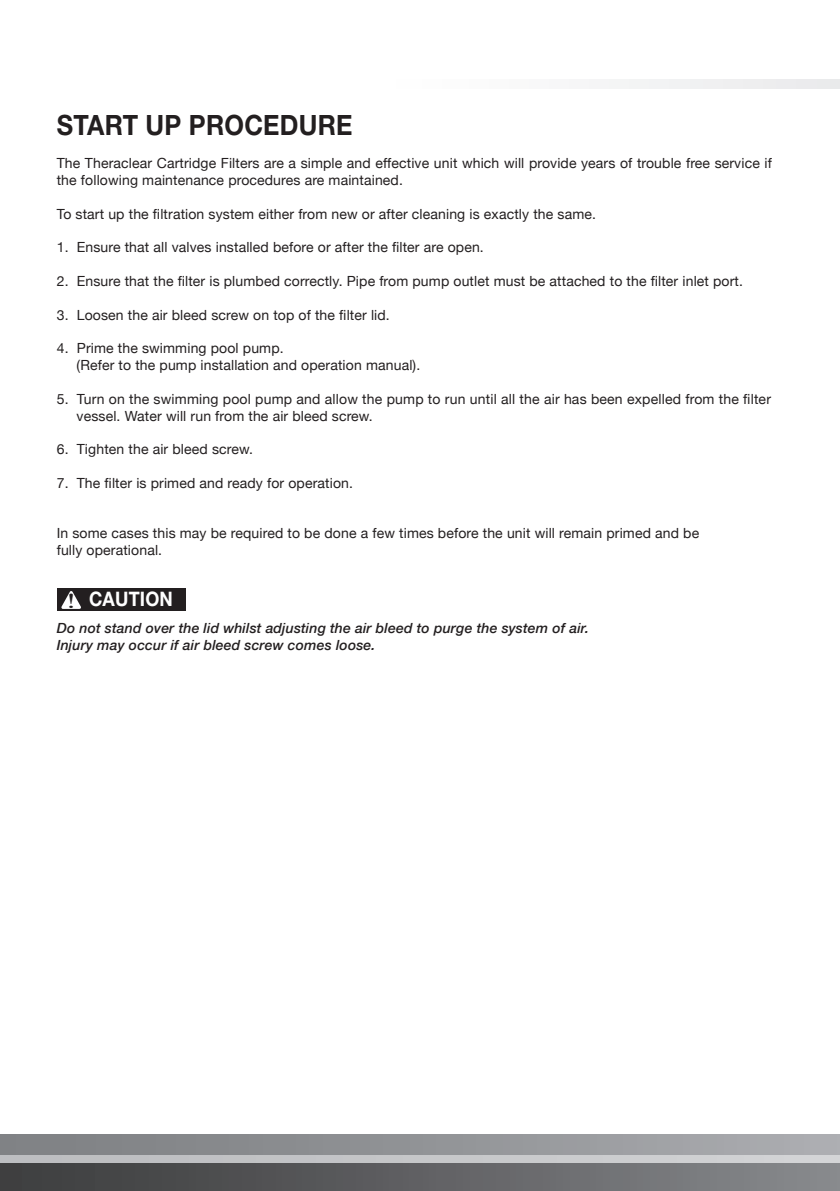
<style>
.page{position:relative;width:840px;height:1191px;background:#fff}
.page>*{position:absolute;margin:0;border:0;box-sizing:border-box;transform-origin:0 0}
.Paragraph_Style_1{font:700 28px "Helvetica Neue LT Std";letter-spacing:.01em;color:#231f20;scale:.9 1}
.Paragraph_Style_1-2{font:700 20px "Helvetica Neue LT Std";letter-spacing:.01em;color:#fff;scale:.9 1}
.Paragraph_Style_1-3{font:14px/16.8px "Helvetica Neue";letter-spacing:.01em;color:#231f20}
.Paragraph_Style_1-4{font:italic 500 14px "Helvetica Neue";letter-spacing:.01em;color:#231f20}
</style>
<div class="page">
<div style="left:0;top:1162px;width:839px;height:29px;background:linear-gradient(to right,#3a3b3c,#87888c)"></div>
<svg style="left:0;top:1154px;width:839px;height:8px;background:#c0c1c3"></svg>
<div style="left:0;top:1134px;width:839px;height:20px;background:linear-gradient(to right,#7c7e81,#abacb0)"></div>
<div style="left:609px;top:79px;width:230px;height:10px;background:#efeff0"></div>
<div style="left:57px;top:588px;width:128px;height:23px;background:#231f20"></div>
<svg style="left:61px;top:591px;width:20px;height:18px"></svg>
<p class="Paragraph_Style_1" style="left:57px;top:107px;width:330px">START UP PROCEDURE</p>
<p class="Paragraph_Style_1-3" style="left:57px;top:155px;width:716px">The Theraclear Cartridge Filters are a simple and effective unit which will provide years of trouble free service if the following maintenance procedures are maintained.</p>
<p class="Paragraph_Style_1-3" style="left:57px;top:205px;width:537px">To start up the filtration system either from new or after cleaning is exactly the same.</p>
<p class="Paragraph_Style_1-3" style="left:57px;top:239px;width:428px">1. Ensure that all valves installed before or after the filter are open.</p>
<p class="Paragraph_Style_1-3" style="left:57px;top:272px;width:687px">2. Ensure that the filter is plumbed correctly. Pipe from pump outlet must be attached to the filter inlet port.</p>
<p class="Paragraph_Style_1-3" style="left:57px;top:306px;width:334px">3. Loosen the air bleed screw on top of the filter lid.</p>
<p class="Paragraph_Style_1-3" style="left:57px;top:340px;width:228px">4. Prime the swimming pool pump.</p>
<p class="Paragraph_Style_1-3" style="left:77px;top:356px;width:342px">(Refer to the pump installation and operation manual).</p>
<p class="Paragraph_Style_1-3" style="left:57px;top:390px;width:715px">5. Turn on the swimming pool pump and allow the pump to run until all the air has been expelled from the filter</p>
<p class="Paragraph_Style_1-3" style="left:77px;top:407px;width:294px">vessel. Water will run from the air bleed screw.</p>
<p class="Paragraph_Style_1-3" style="left:57px;top:440px;width:194px">6. Tighten the air bleed screw.</p>
<p class="Paragraph_Style_1-3" style="left:57px;top:474px;width:297px">7. The filter is primed and ready for operation.</p>
<p class="Paragraph_Style_1-3" style="left:57px;top:524px;width:643px">In some cases this may be required to be done a few times before the unit will remain primed and be</p>
<p class="Paragraph_Style_1-3" style="left:57px;top:541px;width:107px">fully operational.</p>
<p class="Paragraph_Style_1-2" style="left:89px;top:587px;width:95px">CAUTION</p>
<p class="Paragraph_Style_1-4" style="left:57px;top:616px;width:533px">Do not stand over the lid whilst adjusting the air bleed to purge the system of air.</p>
<p class="Paragraph_Style_1-4" style="left:57px;top:633px;width:320px">Injury may occur if air bleed screw comes loose.</p>
</div>
